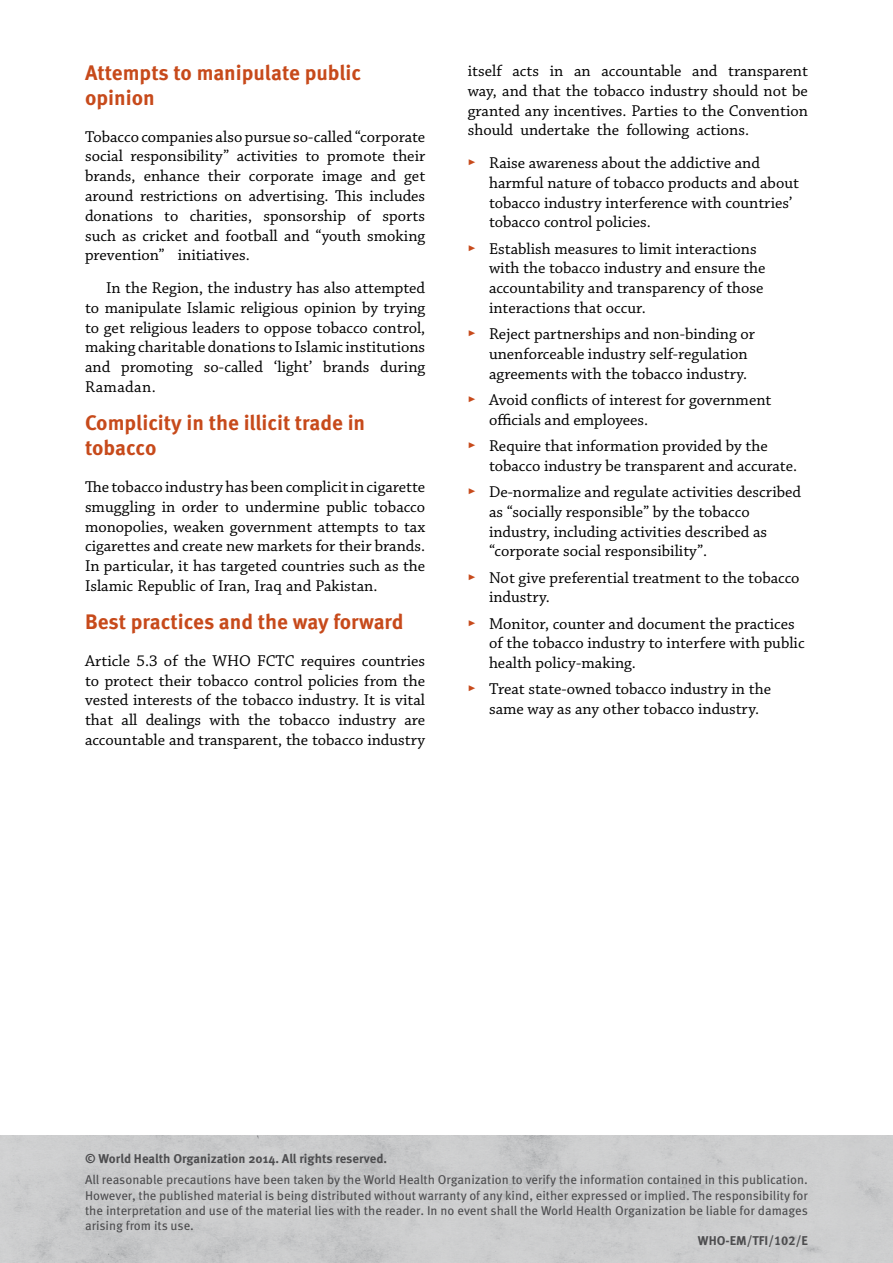
<style>
.page{position:relative;width:893px;height:1263px;background:#fff}
.page>*{position:absolute;margin:0;border:0;box-sizing:border-box;transform-origin:0 0}
.t1{font:700 21px/25.2px "Meta Pro";color:#c74a1b}
.t2{font:16.5px/19.8px "Chaparral Pro";color:#000}
.t3{font:12.75px/15.3px "Meta Pro";color:#4d4d4f;text-align:justify}
.t4{font:700 12.75px "Meta Pro";color:#4d4d4f}
.s1{font-family:"Meta Pro";font-weight:700;color:#c74a1b}
</style>
<div class="page">
<div style="left:0;top:1135px;width:893px;height:128px;background:#cbcccd"></div>
<p class="t1" style="left:85px;top:58px;width:278px">Attempts to manipulate public opinion</p>
<p class="t2" style="left:85px;top:127px;width:342px;text-align:justify">Tobacco companies also pursue so-called “corporate social responsibility” activities to promote their brands, enhance their corporate image and get around restrictions on advertising. This includes donations to charities, sponsorship of sports such as cricket and football and “youth smoking prevention” initiatives.</p>
<p class="t2" style="left:85px;top:279px;width:342px;text-align:justify;text-indent:21px">In the Region, the industry has also attempted to manipulate Islamic religious opinion by trying to get religious leaders to oppose tobacco control, making charitable donations to Islamic institutions and promoting so-called ‘light’ brands during Ramadan.</p>
<p class="t1" style="left:85px;top:409px;width:282px">Complicity in the illicit trade in tobacco</p>
<p class="t2" style="left:85px;top:477px;width:342px;text-align:justify">The tobacco industry has been complicit in cigarette smuggling in order to undermine public tobacco monopolies, weaken government attempts to tax cigarettes and create new markets for their brands.<br>In particular, it has targeted countries such as the Islamic Republic of Iran, Iraq and Pakistan.</p>
<p class="t1" style="left:85px;top:608px;width:320px">Best practices and the way forward</p>
<p class="t2" style="left:85px;top:651px;width:342px;text-align:justify">Article 5.3 of the WHO FCTC requires countries to protect their tobacco control policies from the vested interests of the tobacco industry. It is vital that all dealings with the tobacco industry are accountable and transparent, the tobacco industry</p>
<p class="t2" style="left:468px;top:62px;width:342px;text-align:justify">itself acts in an accountable and transparent way, and that the tobacco industry should not be granted any incentives. Parties to the Convention should undertake the following actions.</p>
<p class="t2" style="left:489px;top:153px;width:312px;text-indent:-21px"><span class="s1">▸</span> Raise awareness about the addictive and harmful nature of tobacco products and about tobacco industry interference with countries’ tobacco control policies.</p>
<p class="t2" style="left:489px;top:239px;width:278px;text-indent:-21px"><span class="s1">▸</span> Establish measures to limit interactions with the tobacco industry and ensure the accountability and transparency of those interactions that occur.</p>
<p class="t2" style="left:489px;top:325px;width:267px;text-indent:-21px"><span class="s1">▸</span> Reject partnerships and non-binding or unenforceable industry self-regulation agreements with the tobacco industry.</p>
<p class="t2" style="left:489px;top:390px;width:284px;text-indent:-21px"><span class="s1">▸</span> Avoid conflicts of interest for government officials and employees.</p>
<p class="t2" style="left:489px;top:436px;width:310px;text-indent:-21px"><span class="s1">▸</span> Require that information provided by the tobacco industry be transparent and accurate.</p>
<p class="t2" style="left:489px;top:482px;width:314px;text-indent:-21px"><span class="s1">▸</span> De-normalize and regulate activities described as “socially responsible” by the tobacco industry, including activities described as “corporate social responsibility”.</p>
<p class="t2" style="left:489px;top:568px;width:312px;text-indent:-21px"><span class="s1">▸</span> Not give preferential treatment to the tobacco industry.</p>
<p class="t2" style="left:489px;top:614px;width:317px;text-indent:-21px"><span class="s1">▸</span> Monitor, counter and document the practices of the tobacco industry to interfere with public health policy-making.</p>
<p class="t2" style="left:468px;top:680px;width:305px;text-align:center"><span class="s1">▸</span> Treat state-owned tobacco industry in the same way as any other tobacco industry.</p>
<p class="t4" style="left:85px;top:1148px;width:304px">© World Health Organization 2014. All rights reserved.</p>
<p class="t3" style="left:85px;top:1171px;width:724px">All reasonable precautions have been taken by the World Health Organization to verify the information contained in this publication.<br>However, the published material is being distributed without warranty of any kind, either expressed or implied. The responsibility for the interpretation and use of the material lies with the reader. In no event shall the World Health Organization be liable for damages arising from its use.</p>
<p class="t4" style="left:698px;top:1231px;width:111px">WHO-EM/TFI/102/E</p>
</div>
